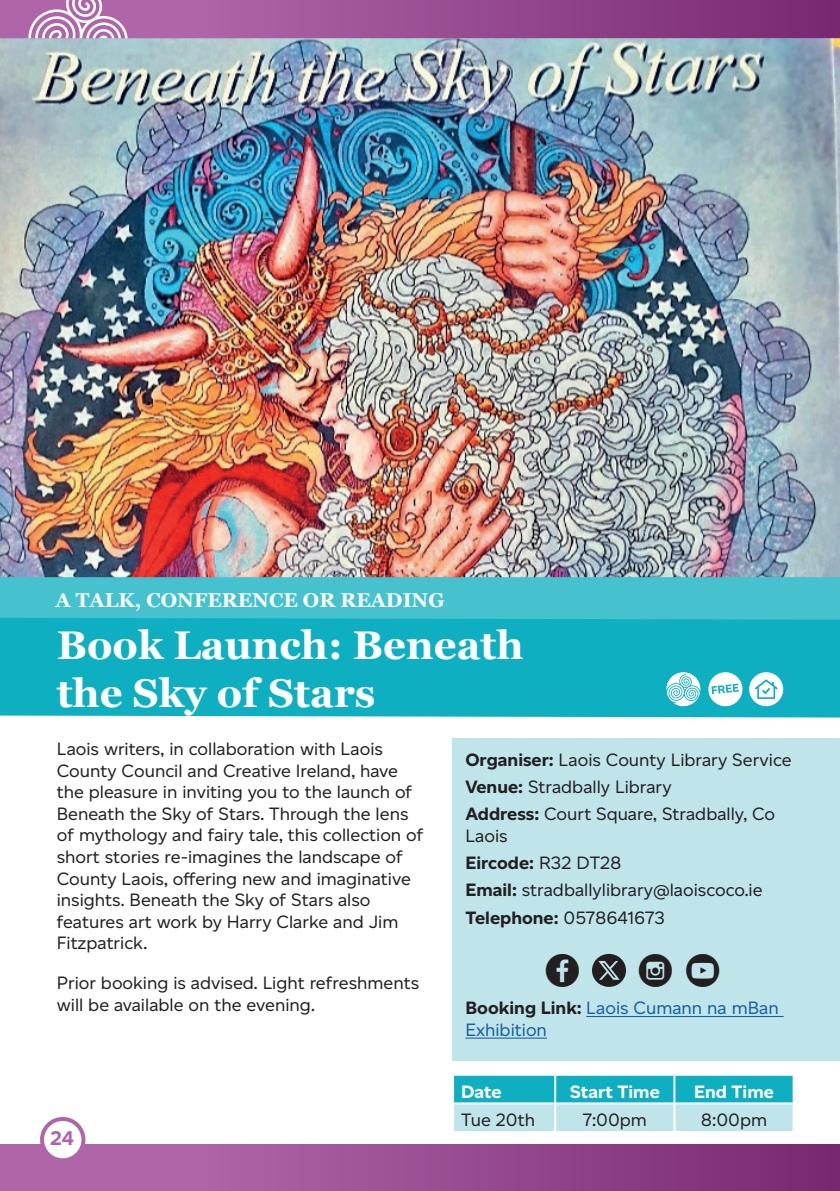
<style>
.page{position:relative;width:840px;height:1191px;background:#fff}
.page>*{position:absolute;margin:0;border:0;box-sizing:border-box;transform-origin:0 0}
.Body{font:48px "Social Shapes";color:#231f20}
.t1{font:700 40px/48px "Georgia";color:#fff}
.t2{font:700 20px "Georgia";color:#fff}
.t3{font:700 20px "Altform";color:#af66a9}
.Body-2{font:18px/21.6px "Altform";color:#231f20}
.Body-3{font:18px/21.6px "Altform";color:#175d9e}
.Body-4{font:700 18px "Altform";color:#231f20}
.Body-5{font:700 18px "Altform";color:#fff}
.s1{font-weight:700}
.s2{font-weight:400}
.s3{font-weight:700;color:#231f20}
</style>
<div class="page">
<div style="left:0;top:619px;width:839px;height:98px;background:#0fafc2"></div>
<img style="left:0;top:38px;width:839px;height:539px">
<div style="left:0;top:577px;width:839px;height:42px;background:#46c2cf"></div>
<svg style="left:666px;top:672px;width:34px;height:34px"></svg>
<svg style="left:708px;top:672px;width:34px;height:34px"></svg>
<div style="left:452px;top:737px;width:387px;height:323px;background:#bfe5eb"></div>
<svg style="left:454px;top:1075px;width:338px;height:56px;background:#6bcbd7"></svg>
<hr style="left:554px;top:1075px;width:2px;height:27px;background:#fff">
<hr style="left:673px;top:1075px;width:2px;height:27px;background:#fff">
<hr style="left:452px;top:1102px;width:103px;height:2px;background:#fff">
<hr style="left:555px;top:1102px;width:119px;height:2px;background:#fff">
<hr style="left:554px;top:1104px;width:2px;height:27px;background:#fff">
<hr style="left:674px;top:1102px;width:120px;height:2px;background:#fff">
<hr style="left:673px;top:1104px;width:2px;height:27px;background:#fff">
<hr style="left:586px;top:1016px;width:197px;height:1px;background:#175d9e">
<hr style="left:465px;top:1037px;width:81px;height:1px;background:#175d9e">
<svg style="left:592px;top:954px;width:33px;height:33px"></svg>
<svg style="left:748px;top:672px;width:34px;height:34px"></svg>
<div style="left:0;top:1144px;width:839px;height:47px;background:#af66a9"></div>
<svg style="left:0;top:0;width:198px;height:38px;background:#bb7eb6"></svg>
<div style="left:42px;top:1119px;width:41px;height:41px;background:#fff;border-radius:50%"></div>
<div style="left:40px;top:1117px;width:45px;height:45px;border:4px solid #af66a9;border-radius:50%"></div>
<div style="left:198px;top:0;width:641px;height:38px;background:linear-gradient(to right,#ae65a8,#782870)"></div>
<div style="left:198px;top:1144px;width:641px;height:47px;background:linear-gradient(to right,#ae65a8,#782870)"></div>
<hr style="left:839px;top:0;width:1px;height:38px;background:#af66a9">
<hr style="left:839px;top:1144px;width:1px;height:47px;background:#af66a9">
<p class="t2" style="left:56px;top:585px;width:390px">A TALK, CONFERENCE OR READING</p>
<p class="t1" style="left:57px;top:619px;width:468px">Book Launch: Beneath the Sky of Stars</p>
<p class="Body-2" style="left:57px;top:738px;width:368px">Laois writers, in collaboration with Laois County Council and Creative Ireland, have the pleasure in inviting you to the launch of Beneath the Sky of Stars. Through the lens of mythology and fairy tale, this collection of short stories re-imagines the landscape of County Laois, offering new and imaginative insights. Beneath the Sky of Stars also features art work by Harry Clarke and Jim Fitzpatrick.</p>
<p class="Body-2" style="left:57px;top:972px;width:363px">Prior booking is advised. Light refreshments will be available on the evening.</p>
<p class="t3" style="left:50px;top:1127px;width:25px">24</p>
<p class="Body-2" style="left:465px;top:748px;width:327px"><span class="s1">Organiser:</span> Laois County Library Service</p>
<p class="Body-2" style="left:465px;top:776px;width:208px"><span class="s1">Venue:</span> Stradbally Library</p>
<p class="Body-2" style="left:465px;top:803px;width:311px"><span class="s1">Address:</span> Court Square, Stradbally, Co<br>Laois</p>
<p class="Body-4" style="left:465px;top:852px;width:157px">Eircode: <span class="s2">R32 DT28</span></p>
<p class="Body-2" style="left:465px;top:879px;width:298px"><span class="s1">Email:</span> stradballylibrary@laoiscoco.ie</p>
<p class="Body-4" style="left:465px;top:907px;width:201px">Telephone: <span class="s2">0578641673</span></p>
<p class="Body" style="left:544px;top:942px;width:177px">! $*</p>
<p class="Body-3" style="left:465px;top:997px;width:315px"><span class="s3">Booking Link:</span> Laois Cumann na mBan<br>Exhibition</p>
<p class="Body-5" style="left:461px;top:1081px;width:42px">Date</p>
<p class="Body-5" style="left:569px;top:1081px;width:91px">Start Time</p>
<p class="Body-5" style="left:693px;top:1081px;width:81px">End Time</p>
<p class="Body-2" style="left:461px;top:1109px;width:75px">Tue 20th</p>
<p class="Body-2" style="left:582px;top:1109px;width:66px">7:00pm</p>
<p class="Body-2" style="left:700px;top:1109px;width:68px">8:00pm</p>
</div>
